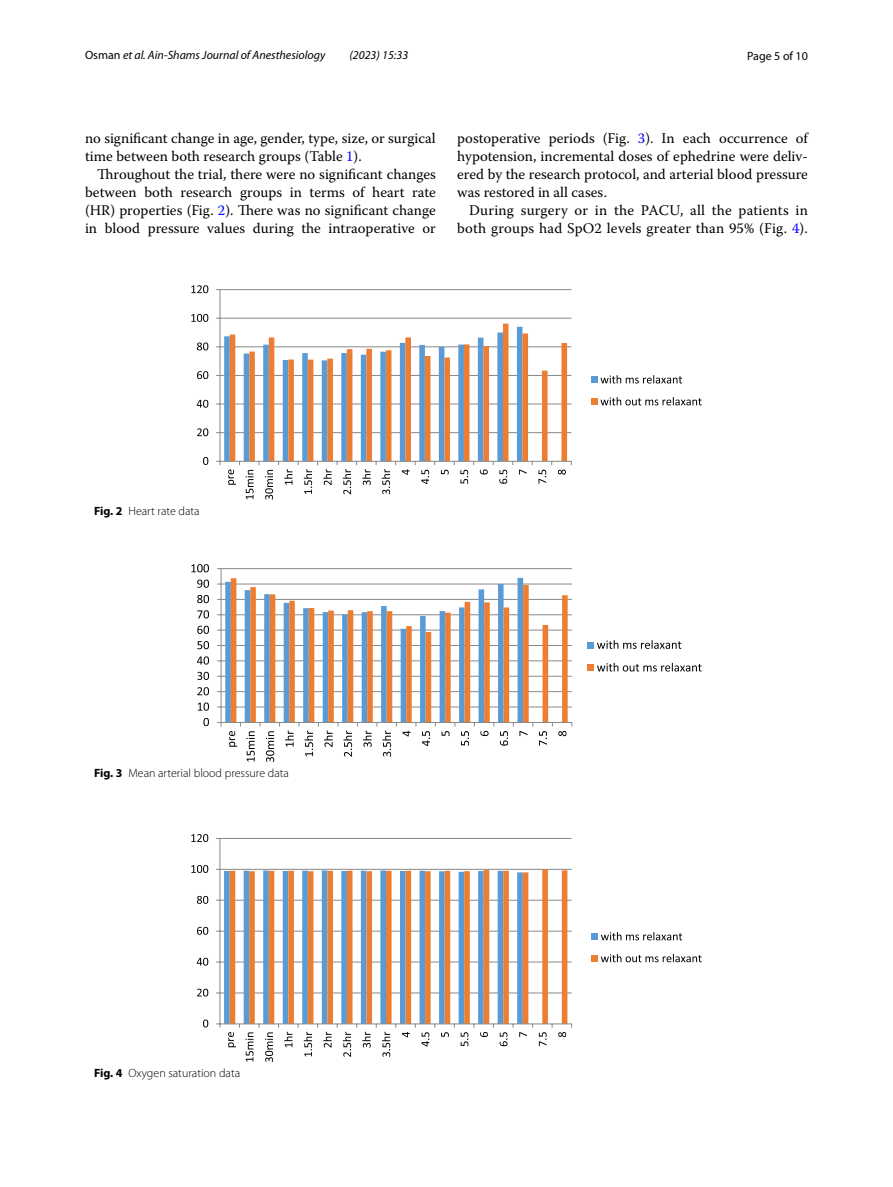
<style>
.page{position:relative;width:893px;height:1187px;background:#fff}
.page>*{position:absolute;margin:0;border:0;box-sizing:border-box;transform-origin:0 0}
.t1{font:14.7px/18px "Warnock Pro";color:#000;text-align:justify}
.t2{font:300 12px "Myriad Pro";color:#000}
.t3{font:italic 12px "Myriad Pro";color:#000}
.t4{font:12px "Myriad Pro";color:#000}
.s1{font-style:normal}
.s2{color:#00f}
.s3{font-weight:700}
</style>
<div class="page">
<hr style="left:220px;top:432px;width:351px;height:1px;background:#898989">
<hr style="left:220px;top:403px;width:351px;height:1px;background:#898989">
<hr style="left:220px;top:375px;width:351px;height:1px;background:#898989">
<hr style="left:220px;top:346px;width:351px;height:1px;background:#898989">
<hr style="left:220px;top:318px;width:351px;height:1px;background:#898989">
<hr style="left:220px;top:289px;width:351px;height:1px;background:#898989">
<svg style="left:503px;top:323px;width:64px;height:138px"></svg>
<hr style="left:220px;top:289px;width:1px;height:172px;background:#898989">
<hr style="left:220px;top:461px;width:351px;height:1px;background:#898989">
<svg style="left:203px;top:457px;width:5px;height:8px"></svg>
<svg style="left:197px;top:428px;width:11px;height:8px"></svg>
<svg style="left:197px;top:400px;width:11px;height:7px"></svg>
<svg style="left:197px;top:371px;width:11px;height:8px"></svg>
<svg style="left:197px;top:342px;width:11px;height:8px"></svg>
<svg style="left:191px;top:314px;width:17px;height:8px"></svg>
<svg style="left:191px;top:285px;width:17px;height:8px"></svg>
<svg style="left:216px;top:327px;width:336px;height:172px"></svg>
<svg style="left:558px;top:461px;width:14px;height:13px"></svg>
<div style="left:591px;top:376px;width:6px;height:7px;background:#5b9bd5"></div>
<svg style="left:600px;top:375px;width:82px;height:8px"></svg>
<div style="left:591px;top:398px;width:6px;height:7px;background:#ed7d31"></div>
<svg style="left:600px;top:397px;width:102px;height:8px"></svg>
<hr style="left:221px;top:706px;width:351px;height:1px;background:#898989">
<hr style="left:221px;top:691px;width:351px;height:1px;background:#898989">
<hr style="left:221px;top:676px;width:351px;height:1px;background:#898989">
<hr style="left:221px;top:660px;width:351px;height:1px;background:#898989">
<hr style="left:221px;top:645px;width:351px;height:1px;background:#898989">
<hr style="left:221px;top:629px;width:351px;height:1px;background:#898989">
<hr style="left:221px;top:614px;width:351px;height:1px;background:#898989">
<hr style="left:221px;top:599px;width:351px;height:1px;background:#898989">
<hr style="left:221px;top:583px;width:351px;height:1px;background:#898989">
<hr style="left:221px;top:568px;width:351px;height:1px;background:#898989">
<svg style="left:225px;top:578px;width:6px;height:144px"></svg>
<svg style="left:231px;top:578px;width:337px;height:144px"></svg>
<hr style="left:221px;top:568px;width:1px;height:154px;background:#898989">
<hr style="left:221px;top:722px;width:351px;height:1px;background:#898989">
<svg style="left:203px;top:718px;width:6px;height:8px"></svg>
<svg style="left:198px;top:702px;width:11px;height:8px"></svg>
<svg style="left:197px;top:687px;width:12px;height:8px"></svg>
<svg style="left:197px;top:671px;width:12px;height:9px"></svg>
<svg style="left:197px;top:656px;width:12px;height:8px"></svg>
<svg style="left:197px;top:641px;width:12px;height:8px"></svg>
<svg style="left:197px;top:625px;width:12px;height:9px"></svg>
<svg style="left:197px;top:610px;width:12px;height:8px"></svg>
<svg style="left:197px;top:595px;width:12px;height:8px"></svg>
<svg style="left:197px;top:579px;width:12px;height:8px"></svg>
<svg style="left:191px;top:564px;width:18px;height:8px"></svg>
<svg style="left:229px;top:723px;width:304px;height:39px"></svg>
<svg style="left:539px;top:723px;width:27px;height:22px"></svg>
<div style="left:587px;top:641px;width:7px;height:7px;background:#5b9bd5"></div>
<svg style="left:597px;top:640px;width:84px;height:8px"></svg>
<div style="left:587px;top:664px;width:7px;height:7px;background:#ed7d31"></div>
<svg style="left:597px;top:662px;width:105px;height:9px"></svg>
<hr style="left:220px;top:992px;width:352px;height:1px;background:#898989">
<hr style="left:220px;top:961px;width:352px;height:1px;background:#898989">
<hr style="left:220px;top:930px;width:352px;height:1px;background:#898989">
<hr style="left:220px;top:899px;width:352px;height:1px;background:#898989">
<hr style="left:220px;top:869px;width:352px;height:1px;background:#898989">
<hr style="left:220px;top:838px;width:352px;height:1px;background:#898989">
<svg style="left:224px;top:870px;width:6px;height:153px"></svg>
<svg style="left:230px;top:869px;width:337px;height:154px"></svg>
<hr style="left:220px;top:838px;width:1px;height:185px;background:#898989">
<hr style="left:220px;top:1023px;width:352px;height:1px;background:#898989">
<svg style="left:216px;top:1023px;width:5px;height:4px"></svg>
<svg style="left:203px;top:1019px;width:5px;height:8px"></svg>
<svg style="left:197px;top:988px;width:11px;height:8px"></svg>
<svg style="left:197px;top:957px;width:11px;height:8px"></svg>
<svg style="left:197px;top:926px;width:11px;height:8px"></svg>
<svg style="left:197px;top:895px;width:11px;height:8px"></svg>
<svg style="left:191px;top:865px;width:17px;height:7px"></svg>
<svg style="left:191px;top:834px;width:17px;height:7px"></svg>
<svg style="left:228px;top:1023px;width:12px;height:24px"></svg>
<svg style="left:246px;top:1023px;width:46px;height:38px"></svg>
<svg style="left:298px;top:1023px;width:98px;height:33px"></svg>
<svg style="left:402px;top:1023px;width:14px;height:14px"></svg>
<svg style="left:422px;top:1032px;width:7px;height:14px"></svg>
<svg style="left:435px;top:1023px;width:20px;height:13px"></svg>
<svg style="left:461px;top:1032px;width:7px;height:14px"></svg>
<svg style="left:474px;top:1023px;width:20px;height:13px"></svg>
<svg style="left:500px;top:1032px;width:7px;height:14px"></svg>
<svg style="left:513px;top:1023px;width:20px;height:13px"></svg>
<svg style="left:539px;top:1023px;width:33px;height:23px"></svg>
<div style="left:591px;top:933px;width:7px;height:7px;background:#5b9bd5"></div>
<svg style="left:601px;top:932px;width:81px;height:8px"></svg>
<div style="left:591px;top:955px;width:7px;height:6px;background:#ed7d31"></div>
<svg style="left:601px;top:953px;width:101px;height:9px"></svg>
<p class="t3" style="left:85px;top:48px;width:242px"><span class="s1">Osman</span> et al. Ain-Shams Journal of Anesthesiology</p>
<p class="t3" style="left:350px;top:48px;width:60px">(2023) 15:33</p>
<p class="t4" style="left:747px;top:48px;width:62px">Page 5 of 10</p>
<p class="t1" style="left:85px;top:128px;width:352px">no significant change in age, gender, type, size, or surgical time between both research groups (Table <span class="s2">1</span>).</p>
<p class="t1" style="left:85px;top:164px;width:352px;text-indent:12px">Throughout the trial, there were no significant changes between both research groups in terms of heart rate (HR) properties (Fig. <span class="s2">2</span>). There was no significant change in blood pressure values during the intraoperative or</p>
<p class="t1" style="left:457px;top:128px;width:352px">postoperative periods (Fig. <span class="s2">3</span>). In each occurrence of hypotension, incremental doses of ephedrine were deliv&shy;ered by the research protocol, and arterial blood pressure was restored in all cases.</p>
<p class="t1" style="left:457px;top:200px;width:352px;text-align:right">During surgery or in the PACU, all the patients in both groups had SpO2 levels greater than 95% (Fig. <span class="s2">4</span>).</p>
<p class="t2" style="left:94px;top:504px;width:107px"><span class="s3">Fig. 2</span> Heart rate data</p>
<p class="t2" style="left:94px;top:766px;width:196px"><span class="s3">Fig. 3</span> Mean arterial blood pressure data</p>
<p class="t2" style="left:94px;top:1066px;width:148px"><span class="s3">Fig. 4</span> Oxygen saturation data</p>
</div>
